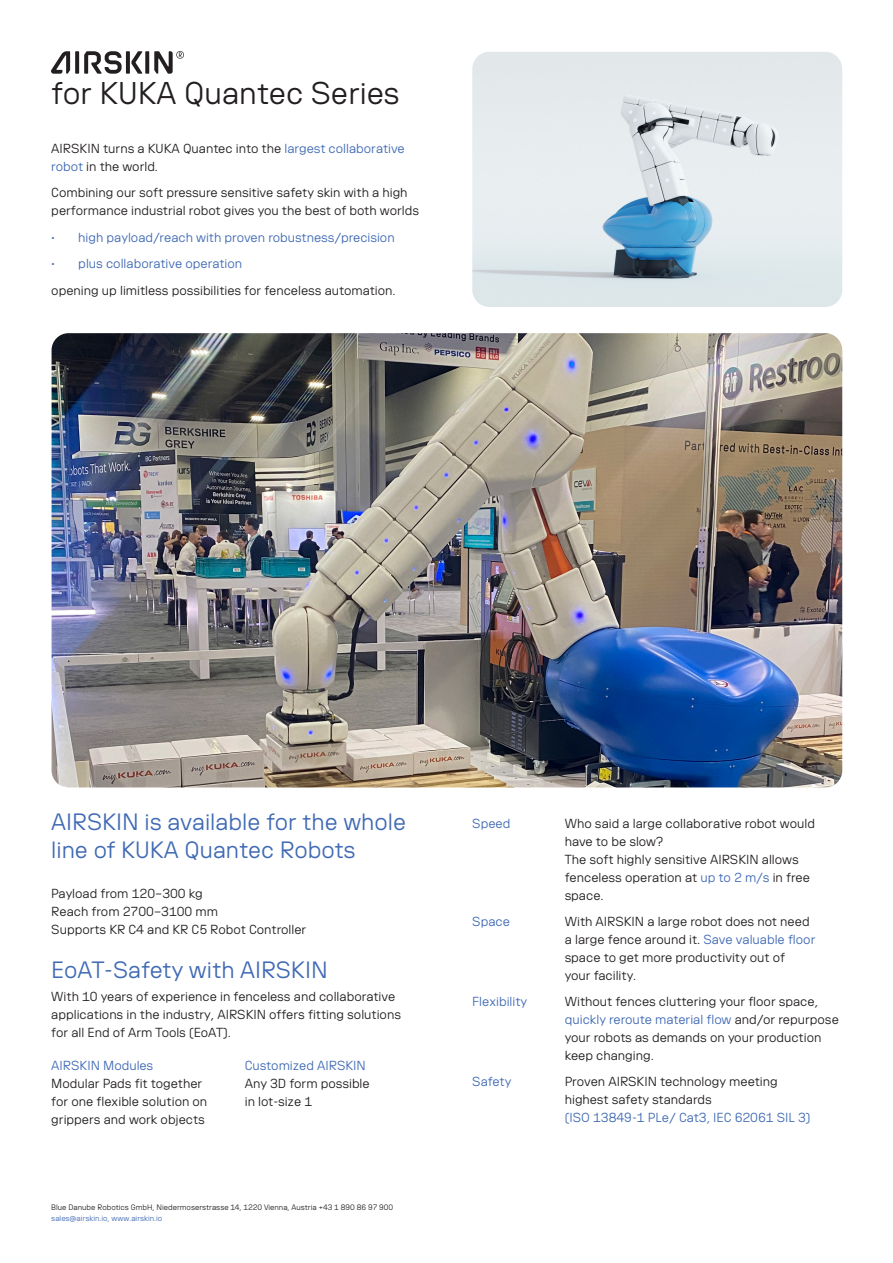
<style>
.page{position:relative;width:893px;height:1263px;background:#fff}
.page>*{position:absolute;margin:0;border:0;box-sizing:border-box;transform-origin:0 0}
.t1{font:36px "AIRSKIN Light Rounded";color:#231f20}
.t2{font:27px/28.5px "AIRSKIN Light Rounded";color:#406ab4}
.t3{font:15px/18px "AIRSKIN Light Rounded";color:#231f20}
.t4{font:15px "AIRSKIN Light Rounded";color:#406ab4}
.t5{font:9px "AIRSKIN Light Rounded";color:#231f20}
.t6{font:9px "AIRSKIN Light Rounded";color:#406ab4}
.s1{color:#406ab4}
</style>
<div class="page">
<img style="left:52px;top:333px;width:790px;height:454px">
<svg style="left:51px;top:51px;width:133px;height:23px"></svg>
<img style="left:472px;top:52px;width:370px;height:255px">
<h1 class="t1" style="left:51px;top:75px;width:350px">for KUKA Quantec Series</h1>
<p class="t3" style="left:51px;top:139px;width:355px">AIRSKIN turns a KUKA Quantec into the <span class="s1">largest collaborative robot</span> in the world.</p>
<p class="t3" style="left:51px;top:183px;width:369px">Combining our soft pressure sensitive safety skin with a high performance industrial robot gives you the best of both worlds</p>
<p class="t4" style="left:51px;top:230px;width:345px">• high payload/reach with proven robustness/precision</p>
<p class="t4" style="left:51px;top:256px;width:192px">• plus collaborative operation</p>
<p class="t3" style="left:51px;top:281px;width:346px">opening up limitless possibilities for fenceless automation.</p>
<h2 class="t2" style="left:51px;top:807px;width:356px">AIRSKIN is available for the whole line of KUKA Quantec Robots</h2>
<p class="t3" style="left:51px;top:885px;width:257px">Payload from 120–300 kg<br>Reach from 2700–3100 mm<br>Supports KR C4 and KR C5 Robot Controller</p>
<h2 class="t2" style="left:51px;top:956px;width:278px">EoAT-Safety with AIRSKIN</h2>
<p class="t3" style="left:51px;top:987px;width:351px">With 10 years of experience in fenceless and collaborative applications in the industry, AIRSKIN offers fitting solutions for all End of Arm Tools (EoAT).</p>
<p class="t4" style="left:51px;top:1057px;width:104px">AIRSKIN Modules</p>
<p class="t3" style="left:51px;top:1074px;width:157px">Modular Pads fit together for one flexible solution on grippers and work objects</p>
<p class="t4" style="left:245px;top:1057px;width:123px">Customized AIRSKIN</p>
<p class="t3" style="left:245px;top:1074px;width:126px">Any 3D form possible in lot-size 1</p>
<p class="t5" style="left:51px;top:1203px;width:343px">Blue Danube Robotics GmbH, Niedermoserstrasse 14, 1220 Vienna, Austria +43 1 890 86 97 900</p>
<p class="t6" style="left:51px;top:1214px;width:113px">sales@airskin.io, www.airskin.io</p>
<p class="t4" style="left:472px;top:816px;width:40px">Speed</p>
<p class="t3" style="left:565px;top:814px;width:252px">Who said a large collaborative robot would have to be slow?<br>The soft highly sensitive AIRSKIN allows fenceless operation at <span class="s1">up to 2 m/s</span> in free space.</p>
<p class="t4" style="left:472px;top:914px;width:39px">Space</p>
<p class="t3" style="left:565px;top:912px;width:252px">With AIRSKIN a large robot does not need a large fence around it. <span class="s1">Save valuable floor </span>space to get more productivity out of<br>your facility.</p>
<p class="t4" style="left:472px;top:994px;width:56px">Flexibility</p>
<p class="t3" style="left:565px;top:992px;width:276px">Without fences cluttering your floor space, <span class="s1">quickly reroute material flow</span> and/or repurpose your robots as demands on your production keep changing.</p>
<p class="t4" style="left:472px;top:1074px;width:41px">Safety</p>
<p class="t3" style="left:565px;top:1073px;width:214px">Proven AIRSKIN technology meeting highest safety standards</p>
<p class="t4" style="left:565px;top:1110px;width:247px">(ISO 13849-1 PLe/ Cat3, IEC 62061 SIL 3)</p>
</div>
